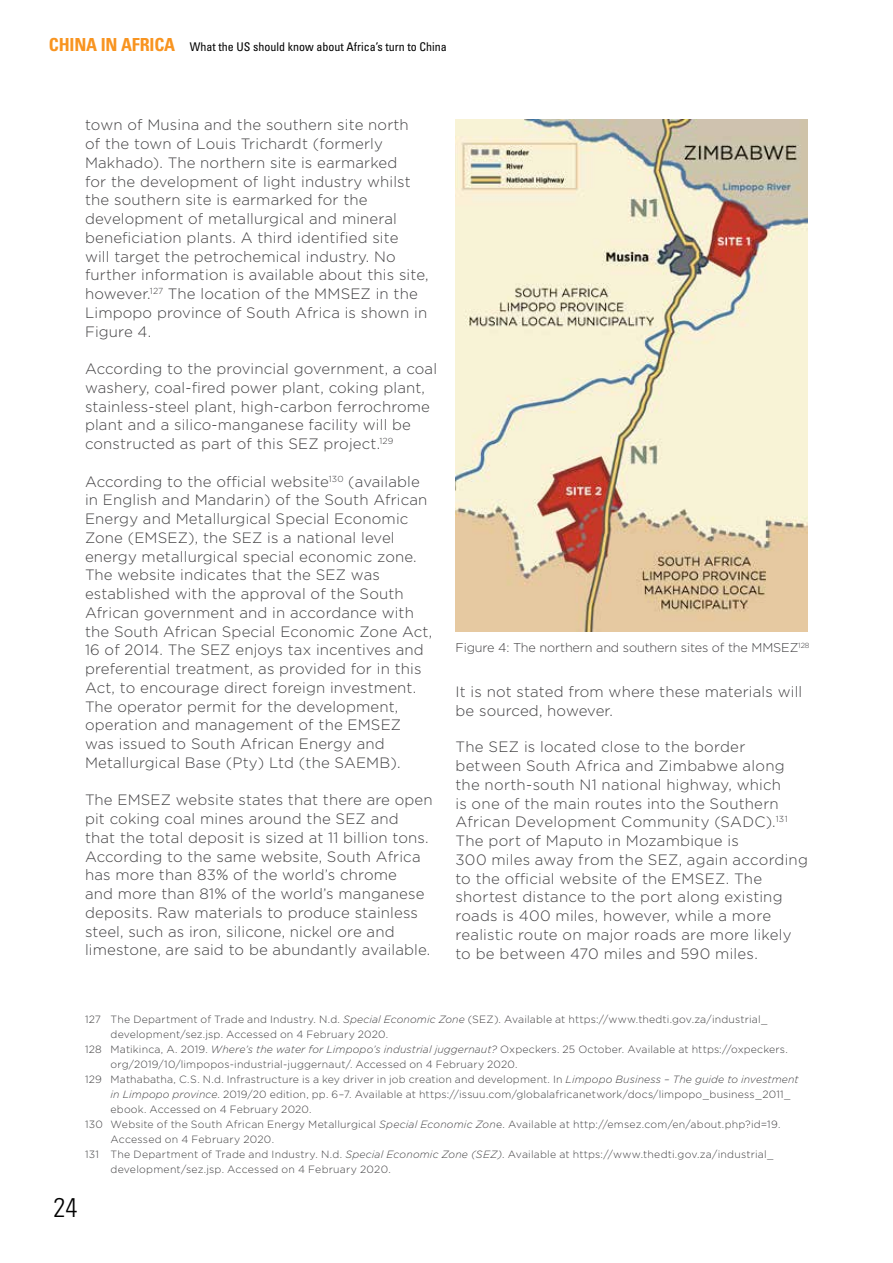
<style>
.page{position:relative;width:893px;height:1263px;background:#fff}
.page>*{position:absolute;margin:0;border:0;box-sizing:border-box;transform-origin:0 0}
.t1{font:300 condensed 27px "Univers LT Std";color:#000}
.t2{font:300 15px/18.8px "Gotham";letter-spacing:.01em;color:#414042}
.t3{font:300 12.6px "Gotham";letter-spacing:-.01em;color:#414042}
.t4{font:condensed 12px "Univers LT Std";color:#000}
.t5{font:300 10.5px "Gotham";letter-spacing:.015em;color:#414042}
.s1{font-weight:700;font-size:18px;color:#f89420}
.s2{font-style:italic}
</style>
<div class="page">
<img style="left:455px;top:119px;width:353px;height:512px">
<p class="t4" style="left:49px;top:39px;width:400px"><span class="s1">CHINA IN AFRICA</span> What the US should know about Africa’s turn to China</p>
<p class="t2" style="left:85px;top:115px;width:345px">town of Musina and the southern site north<br>of the town of Louis Trichardt (formerly Makhado). The northern site is earmarked<br>for the development of light industry whilst the southern site is earmarked for the development of metallurgical and mineral beneficiation plants. A third identified site<br>will target the petrochemical industry. No further information is available about this site, however.<sup>127</sup> The location of the MMSEZ in the Limpopo province of South Africa is shown in Figure 4.</p>
<p class="t2" style="left:85px;top:359px;width:354px">According to the provincial government, a coal washery, coal-fired power plant, coking plant, stainless-steel plant, high-carbon ferrochrome plant and a silico-manganese facility will be constructed as part of this SEZ project.<sup>129</sup></p>
<p class="t2" style="left:85px;top:471px;width:349px">According to the official website<sup>130</sup> (available in English and Mandarin) of the South African Energy and Metallurgical Special Economic Zone (EMSEZ), the SEZ is a national level energy metallurgical special economic zone.<br>The website indicates that the SEZ was established with the approval of the South African government and in accordance with the South African Special Economic Zone Act, 16 of 2014. The SEZ enjoys tax incentives and preferential treatment, as provided for in this Act, to encourage direct foreign investment.<br>The operator permit for the development, operation and management of the EMSEZ was issued to South African Energy and Metallurgical Base (Pty) Ltd (the SAEMB).</p>
<p class="t2" style="left:85px;top:790px;width:349px">The EMSEZ website states that there are open pit coking coal mines around the SEZ and<br>that the total deposit is sized at 11 billion tons.<br>According to the same website, South Africa has more than 83% of the world’s chrome<br>and more than 81% of the world’s manganese deposits. Raw materials to produce stainless steel, such as iron, silicone, nickel ore and limestone, are said to be abundantly available.</p>
<p class="t3" style="left:455px;top:639px;width:356px">Figure 4: The northern and southern sites of the MMSEZ<sup>128</sup></p>
<p class="t2" style="left:455px;top:682px;width:348px">It is not stated from where these materials will be sourced, however.</p>
<p class="t2" style="left:455px;top:737px;width:354px">The SEZ is located close to the border between South Africa and Zimbabwe along the north-south N1 national highway, which<br>is one of the main routes into the Southern African Development Community (SADC).<sup>131<br></sup>The port of Maputo in Mozambique is<br>300 miles away from the SEZ, again according to the official website of the EMSEZ. The shortest distance to the port along existing roads is 400 miles, however, while a more realistic route on major roads are more likely to be between 470 miles and 590 miles.</p>
<p class="t5" style="left:85px;top:1013px;width:684px">127 The Department of Trade and Industry. N.d. <span class="s2">Special Economic Zone</span> (SEZ). Available at https://www.thedti.gov.za/industrial_</p>
<p class="t5" style="left:111px;top:1028px;width:279px">development/sez.jsp. Accessed on 4 February 2020.</p>
<p class="t5" style="left:85px;top:1043px;width:704px">128 Matikinca, A. 2019. <span class="s2">Where’s the water for Limpopo’s industrial juggernaut?</span> Oxpeckers. 25 October. Available at https://oxpeckers.</p>
<p class="t5" style="left:111px;top:1058px;width:409px">org/2019/10/limpopos-industrial-juggernaut/. Accessed on 4 February 2020.</p>
<p class="t5" style="left:85px;top:1073px;width:715px">129 Mathabatha, C.S. N.d. Infrastructure is a key driver in job creation and development. In <span class="s2">Limpopo Business – The guide to investment</span></p>
<p class="t5" style="left:111px;top:1088px;width:682px"><span class="s2">in Limpopo province</span>. 2019/20 edition, pp. 6–7. Available at https://issuu.com/globalafricanetwork/docs/limpopo_business_2011_</p>
<p class="t5" style="left:111px;top:1103px;width:203px">ebook. Accessed on 4 February 2020.</p>
<p class="t5" style="left:85px;top:1118px;width:697px">130 Website of the South African Energy Metallurgical <span class="s2">Special Economic Zon</span>e. Available at http://emsez.com/en/about.php?id=19.</p>
<p class="t5" style="left:111px;top:1133px;width:165px">Accessed on 4 February 2020.</p>
<p class="t5" style="left:85px;top:1148px;width:690px">131 The Department of Trade and Industry. N.d. <span class="s2">Special Economic Zone (SEZ)</span>. Available at https://www.thedti.gov.za/industrial_</p>
<p class="t5" style="left:111px;top:1163px;width:282px">development/sez.jsp. Accessed on 4 February 2020.</p>
<h1 class="t1" style="left:53px;top:1191px;width:25px">24</h1>
</div>
